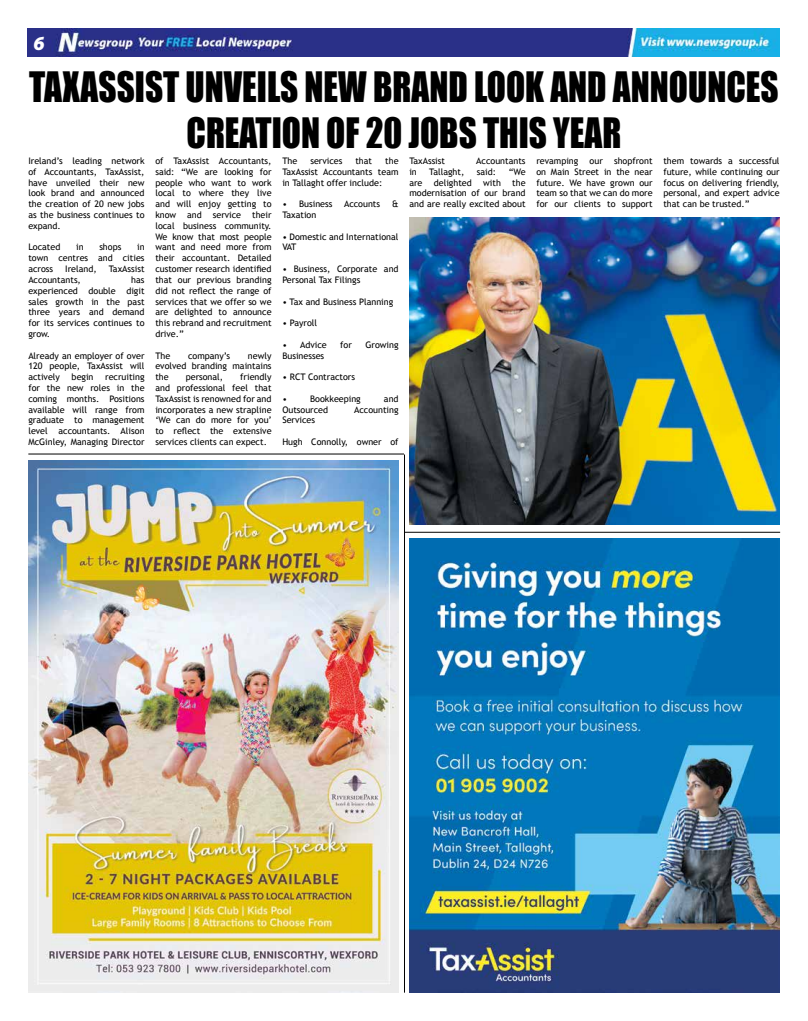
<style>
.page{position:relative;width:808px;height:1021px;background:#fff}
.page>*{position:absolute;margin:0;border:0;box-sizing:border-box;transform-origin:0 0}
.t1{font:38.5px/46px "Impact";color:#000;text-align:center;scale:.91 1}
.t2{font:italic 900 20px "Myriad Pro";color:#fff}
.t3{font:9px/10.8px "Trebuchet MS";color:#000;text-align:justify}
</style>
<div class="page">
<img style="left:28px;top:28px;width:751px;height:29px">
<hr style="left:404px;top:454px;width:1px;height:538px;background:#000">
<img style="left:28px;top:461px;width:371px;height:531px">
<hr style="left:28px;top:453px;width:376px;height:1px;background:#000">
<hr style="left:404px;top:531px;width:376px;height:1px;background:#000">
<img style="left:409px;top:218px;width:371px;height:306px">
<img style="left:409px;top:539px;width:371px;height:453px">
<h2 class="t2" style="left:34px;top:30px;width:13px">6</h2>
<h1 class="t1" style="left:29px;top:62px;width:825px">TAXASSIST UNVEILS NEW BRAND LOOK AND ANNOUNCES<br>CREATION OF 20 JOBS THIS YEAR</h1>
<p class="t3" style="left:28px;top:155px;width:118px">Ireland’s leading network of Accountants, TaxAssist, have unveiled their new look brand and announced the creation of 20 new jobs as the business continues to expand.</p>
<p class="t3" style="left:28px;top:242px;width:34px">Located</p>
<p class="t3" style="left:76px;top:242px;width:9px">in</p>
<p class="t3" style="left:99px;top:242px;width:24px">shops</p>
<p class="t3" style="left:155px;top:155px;width:118px">of TaxAssist Accountants, said: “We are looking for people who want to work local to where they live and will enjoy getting to know and service their local business community.<br>We know that most people want and need more from their accountant. Detailed customer research identified that our previous branding did not reflect the range of services that we offer so we are delighted to announce this rebrand and recruitment drive.”</p>
<p class="t3" style="left:155px;top:350px;width:17px">The</p>
<p class="t3" style="left:188px;top:350px;width:44px">company’s</p>
<p class="t3" style="left:282px;top:155px;width:118px;text-indent:103px">the TaxAssist Accountants team in Tallaght offer include:</p>
<p class="t3" style="left:282px;top:199px;width:52px">• Business</p>
<p class="t3" style="left:344px;top:199px;width:38px">Accounts</p>
<p class="t3" style="left:392px;top:199px;width:8px">&amp;</p>
<p class="t3" style="left:282px;top:209px;width:35px">Taxation</p>
<p class="t3" style="left:282px;top:231px;width:118px">• Domestic and International<br>VAT</p>
<p class="t3" style="left:282px;top:263px;width:118px">• Business, Corporate and<br>Personal Tax Filings</p>
<p class="t3" style="left:282px;top:296px;width:112px">• Tax and Business Planning</p>
<p class="t3" style="left:282px;top:317px;width:36px">• Payroll</p>
<p class="t3" style="left:282px;top:339px;width:46px">• Advice</p>
<p class="t3" style="left:340px;top:339px;width:13px">for</p>
<p class="t3" style="left:365px;top:339px;width:35px">Growing</p>
<p class="t3" style="left:282px;top:350px;width:43px">Businesses</p>
<p class="t3" style="left:282px;top:371px;width:74px">• RCT Contractors</p>
<p class="t3" style="left:282px;top:393px;width:6px">•</p>
<p class="t3" style="left:310px;top:393px;width:52px">Bookkeeping</p>
<p class="t3" style="left:384px;top:393px;width:16px">and</p>
<p class="t3" style="left:282px;top:404px;width:47px">Outsourced</p>
<p class="t3" style="left:354px;top:404px;width:46px">Accounting</p>
<p class="t3" style="left:282px;top:415px;width:34px">Services</p>
<p class="t3" style="left:282px;top:436px;width:118px">Hugh Connolly, owner of</p>
<p class="t3" style="left:282px;top:155px;width:17px">The</p>
<p class="t3" style="left:310px;top:155px;width:34px">services</p>
<p class="t3" style="left:355px;top:155px;width:18px">that</p>
<p class="t3" style="left:536px;top:155px;width:118px">revamping our shopfront on Main Street in the near future. We have grown our team so that we can do more for our clients to support</p>
<p class="t3" style="left:663px;top:155px;width:118px">them towards a successful future, while continuing our focus on delivering friendly, personal, and expert advice that can be trusted.”</p>
<p class="t3" style="left:409px;top:155px;width:37px">TaxAssist</p>
<p class="t3" style="left:476px;top:155px;width:51px">Accountants</p>
<p class="t3" style="left:409px;top:166px;width:9px">in</p>
<p class="t3" style="left:429px;top:166px;width:37px">Tallaght,</p>
<p class="t3" style="left:477px;top:166px;width:21px">said:</p>
<p class="t3" style="left:509px;top:166px;width:18px">“We</p>
<p class="t3" style="left:409px;top:177px;width:15px">are</p>
<p class="t3" style="left:434px;top:177px;width:40px">delighted</p>
<p class="t3" style="left:483px;top:177px;width:19px">with</p>
<p class="t3" style="left:409px;top:177px;width:118px;text-indent:103px">the modernisation of our brand and are really excited about</p>
<p class="t3" style="left:28px;top:242px;width:118px;text-indent:109px">in town centres and cities across</p>
<p class="t3" style="left:65px;top:263px;width:33px">Ireland,</p>
<p class="t3" style="left:109px;top:263px;width:37px">TaxAssist</p>
<p class="t3" style="left:28px;top:274px;width:54px">Accountants,</p>
<p class="t3" style="left:28px;top:274px;width:118px;text-indent:103px">has experienced double digit sales growth in the past three years and demand for its services continues to grow.</p>
<p class="t3" style="left:28px;top:350px;width:118px">Already an employer of over 120 people, TaxAssist will actively</p>
<p class="t3" style="left:155px;top:350px;width:118px;text-indent:93px">newly evolved branding maintains the</p>
<p class="t3" style="left:72px;top:371px;width:23px">begin</p>
<p class="t3" style="left:155px;top:371px;width:118px;text-indent:85px">friendly and professional feel that TaxAssist is renowned for and incorporates a new strapline ‘We can do more for you’ to reflect the extensive services clients can expect.</p>
<p class="t3" style="left:186px;top:371px;width:39px">personal,</p>
<p class="t3" style="left:28px;top:371px;width:118px;text-indent:77px">recruiting for the new roles in the coming months. Positions available will range from graduate to management level accountants. Alison McGinley, Managing Director</p>
</div>
